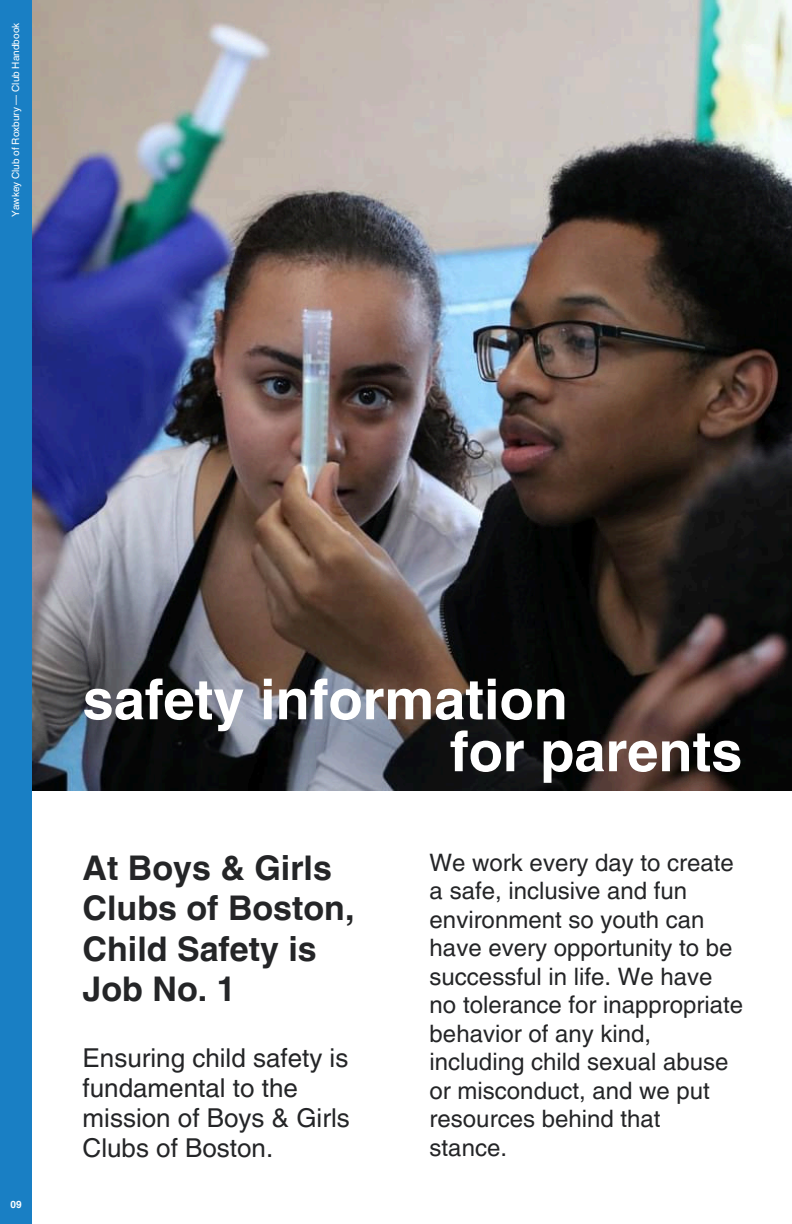
<style>
.page{position:relative;width:792px;height:1224px;background:#fff}
.page>*{position:absolute;margin:0;border:0;box-sizing:border-box;transform-origin:0 0}
.t1{font:700 56px "Helvetica LT Pro";color:#fff}
.t2{font:700 34px/40.4px "Helvetica LT Pro";color:#242527}
.t3{font:26px/30px "Helvetica LT Pro";color:#242527}
.t4{font:24px/28.4px "Helvetica LT Pro";color:#242527}
.t5{font:10px "Helvetica LT Pro";color:#fff}
.t6{font:700 10px "Helvetica LT Pro";color:#fff}
</style>
<div class="page">
<img style="left:32px;top:0;width:760px;height:790px">
<div style="left:0;top:0;width:32px;height:1224px;background:#197fc4"></div>
<p class="t5" style="left:12px;top:217px;width:195px;rotate:-90deg">Yawkey Club of Roxbury — Club Handbook</p>
<p class="t6" style="left:10px;top:1201px;width:13px">09</p>
<h1 class="t1" style="left:83px;top:679px;width:487px">safety information</h1>
<h1 class="t1" style="left:450px;top:731px;width:294px">for parents</h1>
<h2 class="t2" style="left:83px;top:851px;width:273px">At Boys &amp; Girls<br>Clubs of Boston,<br>Child Safety is<br>Job No. 1</h2>
<h3 class="t3" style="left:83px;top:1046px;width:269px">Ensuring child safety is fundamental to the mission of Boys &amp; Girls<br>Clubs of Boston.</h3>
<h3 class="t4" style="left:430px;top:851px;width:315px">We work every day to create a safe, inclusive and fun environment so youth can have every opportunity to be successful in life. We have no tolerance for inappropriate behavior of any kind, including child sexual abuse or misconduct, and we put resources behind that stance.</h3>
</div>
